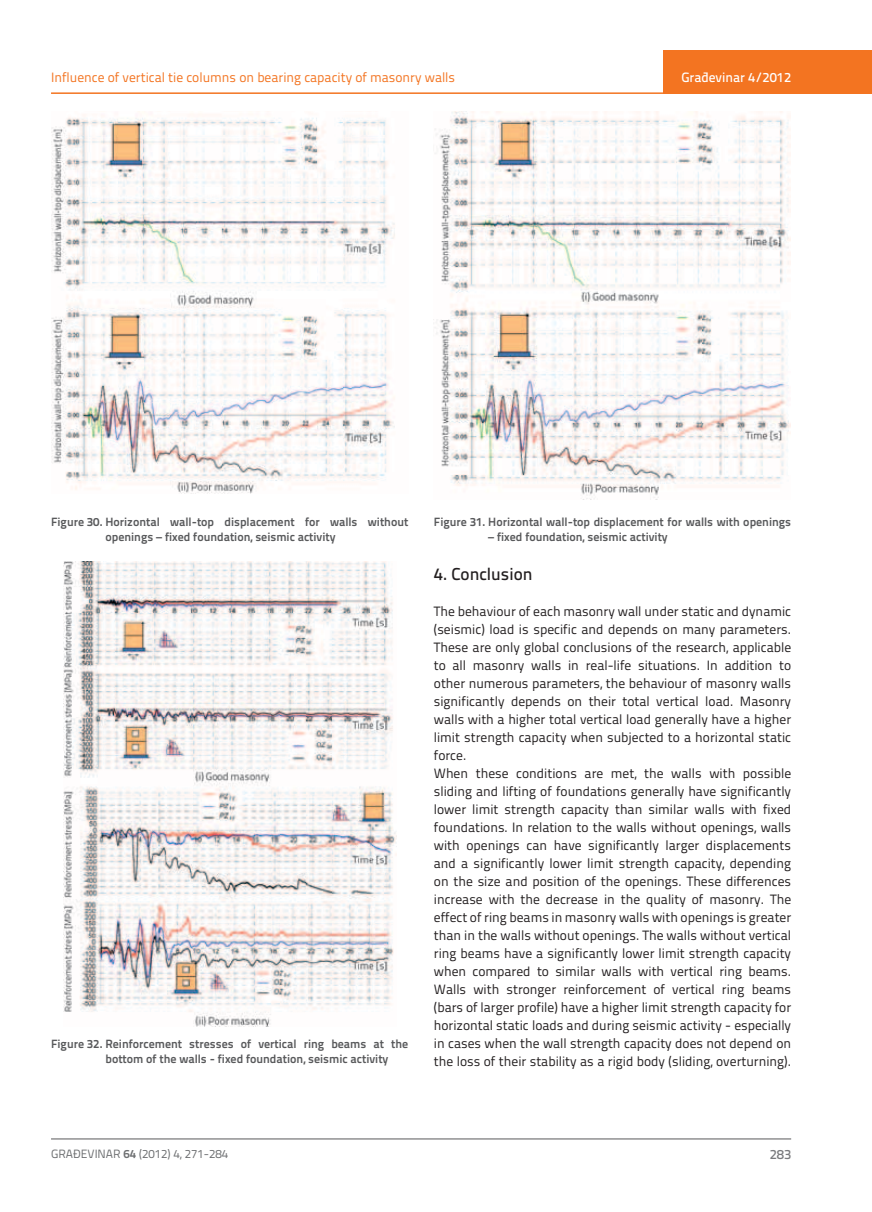
<style>
.page{position:relative;width:872px;height:1212px;background:#fff}
.page>*{position:absolute;margin:0;border:0;box-sizing:border-box;transform-origin:0 0}
.t1{font:500 17.25px "Titillium Text 22 L";color:#231f20}
.t2{font:13.5px/18px "Titillium Text 22 L";color:#231f20}
.t3{font:13.5px "Titillium Text 22 L";color:#f37421}
.t4{font:500 13.5px "Titillium Text 22 L";color:#fff}
.t5{font:500 13.5px "Titillium Text 22 L";color:#797a7d}
.t6{font:700 12px/15px "Titillium Text 22 L";color:#58595b}
.t7{font:12px "Titillium Text 22 L";color:#6d6f71}
.s1{font-weight:700}
</style>
<div class="page">
<hr style="left:51px;top:92px;width:821px;height:2px;background:#f37421">
<div style="left:663px;top:50px;width:209px;height:44px;background:#f37421"></div>
<hr style="left:51px;top:1139px;width:740px;height:1px;background:#58595b">
<img style="left:51px;top:114px;width:344px;height:380px">
<img style="left:435px;top:112px;width:355px;height:387px">
<img style="left:63px;top:562px;width:333px;height:464px">
<p class="t3" style="left:51px;top:68px;width:406px">Influence of vertical tie columns on bearing capacity of masonry walls</p>
<p class="t4" style="left:681px;top:67px;width:111px">Građevinar 4/2012</p>
<p class="t6" style="left:105px;top:513px;width:304px;text-indent:-54px">Figure 30. Horizontal wall-top displacement for walls without openings – fixed foundation, seismic activity</p>
<p class="t6" style="left:434px;top:513px;width:359px">Figure 31. Horizontal wall-top displacement for walls with openings</p>
<p class="t6" style="left:488px;top:528px;width:181px">– fixed foundation, seismic activity</p>
<p class="t6" style="left:105px;top:1036px;width:304px;text-indent:-54px">Figure 32. Reinforcement stresses of vertical ring beams at the bottom of the walls - fixed foundation, seismic activity</p>
<p class="t1" style="left:434px;top:561px;width:100px">4. Conclusion</p>
<p class="t2" style="left:434px;top:601px;width:359px">The behaviour of each masonry wall under static and dynamic (seismic) load is specific and depends on many parameters.<br>These are only global conclusions of the research, applicable to all masonry walls in real-life situations. In addition to other numerous parameters, the behaviour of masonry walls significantly depends on their total vertical load. Masonry walls with a higher total vertical load generally have a higher limit strength capacity when subjected to a horizontal static force.<br>When these conditions are met, the walls with possible sliding and lifting of foundations generally have significantly lower limit strength capacity than similar walls with fixed foundations. In relation to the walls without openings, walls with openings can have significantly larger displacements and a significantly lower limit strength capacity, depending on the size and position of the openings. These differences increase with the decrease in the quality of masonry. The effect of ring beams in masonry walls with openings is greater than in the walls without openings. The walls without vertical ring beams have a significantly lower limit strength capacity when compared to similar walls with vertical ring beams.<br>Walls with stronger reinforcement of vertical ring beams (bars of larger profile) have a higher limit strength capacity for horizontal static loads and during seismic activity - especially in cases when the wall strength capacity does not depend on the loss of their stability as a rigid body (sliding, overturning).</p>
<p class="t7" style="left:51px;top:1144px;width:179px">GRAĐEVINAR <span class="s1">64</span> (2012) 4, 271-284</p>
<p class="t5" style="left:769px;top:1144px;width:23px">283</p>
</div>
